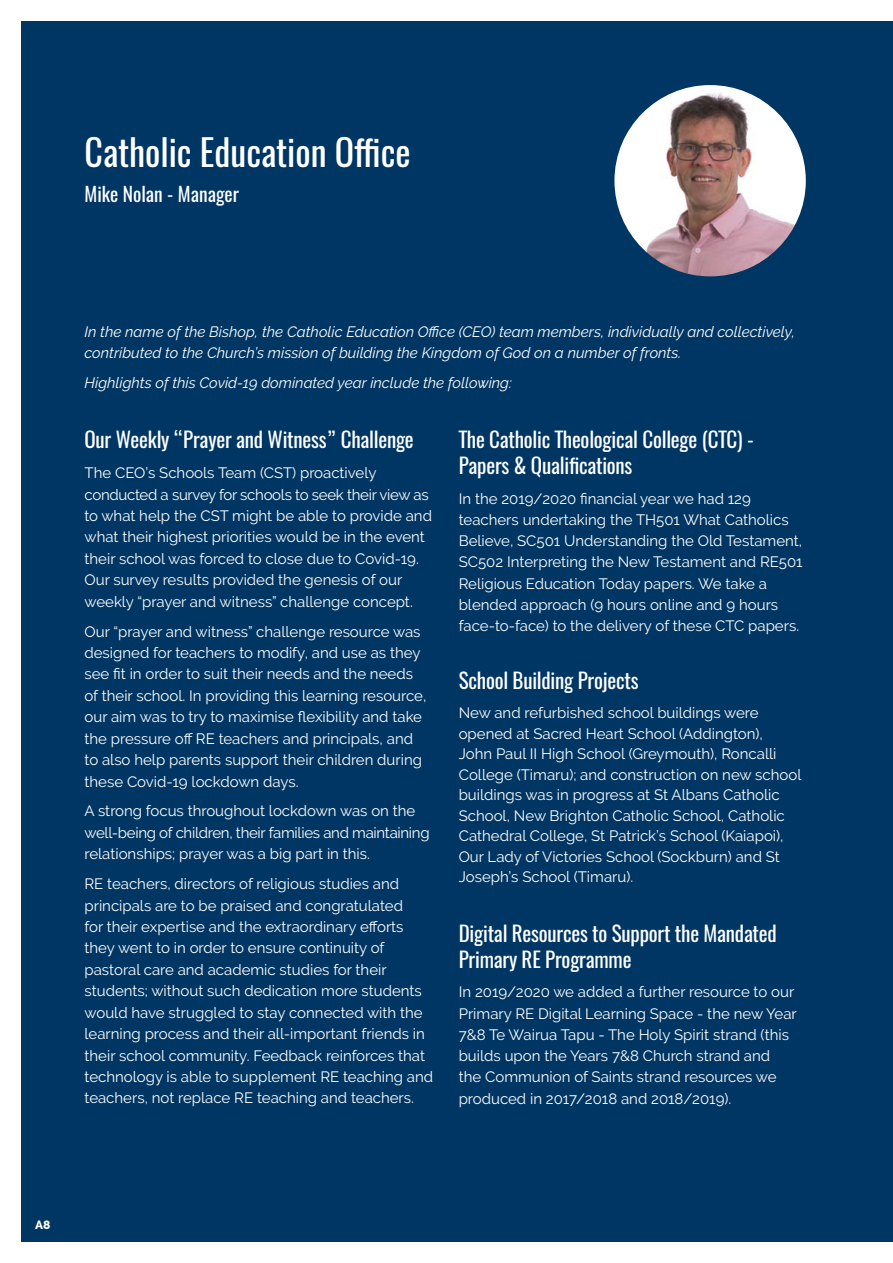
<style>
.page{position:relative;width:893px;height:1263px;background:#fff}
.page>*{position:absolute;margin:0;border:0;box-sizing:border-box;transform-origin:0 0}
.t1{font:36px "Oswald";color:#fff}
.t2{font:21px/25.8px "Oswald";letter-spacing:-.01em;color:#fff}
.t3{font:19.5px "Oswald";color:#fff}
.t4{font:15px/21.5px "Raleway";color:#fff}
.t5{font:italic 15px/21px "Raleway";color:#fff}
.t6{font:800 12px "Raleway";color:#fff}
</style>
<div class="page">
<div style="left:21px;top:21px;width:872px;height:1221px;background:#003663"></div>
<img style="left:614px;top:85px;width:192px;height:191px;border-radius:96px">
<h1 class="t1" style="left:85px;top:127px;width:328px">Catholic Education Office</h1>
<h3 class="t3" style="left:85px;top:181px;width:156px">Mike Nolan - Manager</h3>
<p class="t5" style="left:85px;top:321px;width:712px">In the name of the Bishop, the Catholic Education Office (CEO) team members, individually and collectively, contributed to the Church’s mission of building the Kingdom of God on a number of fronts.</p>
<p class="t5" style="left:85px;top:372px;width:429px">Highlights of this Covid-19 dominated year include the following:</p>
<h2 class="t2" style="left:85px;top:427px;width:331px">Our Weekly “Prayer and Witness” Challenge</h2>
<p class="t4" style="left:85px;top:462px;width:349px">The CEO’s Schools Team (CST) proactively conducted a survey for schools to seek their view as to what help the CST might be able to provide and what their highest priorities would be in the event their school was forced to close due to Covid-19.<br>Our survey results provided the genesis of our weekly “prayer and witness” challenge concept.</p>
<p class="t4" style="left:85px;top:620px;width:343px">Our “prayer and witness” challenge resource was designed for teachers to modify, and use as they see fit in order to suit their needs and the needs of their school. In providing this learning resource, our aim was to try to maximise flexibility and take the pressure off RE teachers and principals, and to also help parents support their children during these Covid-19 lockdown days.</p>
<p class="t4" style="left:85px;top:800px;width:347px">A strong focus throughout lockdown was on the well-being of children, their families and maintaining relationships; prayer was a big part in this.</p>
<p class="t4" style="left:85px;top:873px;width:350px">RE teachers, directors of religious studies and principals are to be praised and congratulated<br>for their expertise and the extraordinary efforts they went to in order to ensure continuity of pastoral care and academic studies for their students; without such dedication more students would have struggled to stay connected with the learning process and their all-important friends in their school community. Feedback reinforces that technology is able to supplement RE teaching and teachers, not replace RE teaching and teachers.</p>
<h2 class="t2" style="left:459px;top:427px;width:297px">The Catholic Theological College (CTC) -<br>Papers &amp; Qualifications</h2>
<p class="t4" style="left:459px;top:488px;width:345px">In the 2019/2020 financial year we had 129 teachers undertaking the TH501 What Catholics Believe, SC501 Understanding the Old Testament, SC502 Interpreting the New Testament and RE501<br>Religious Education Today papers. We take a blended approach (9 hours online and 9 hours face-to-face) to the delivery of these CTC papers.</p>
<h2 class="t2" style="left:459px;top:668px;width:181px">School Building Projects</h2>
<p class="t4" style="left:459px;top:703px;width:344px;line-height:20.4px">New and refurbished school buildings were opened at Sacred Heart School (Addington),<br>John Paul II High School (Greymouth), Roncalli College (Timaru); and construction on new school buildings was in progress at St Albans Catholic School, New Brighton Catholic School, Catholic Cathedral College, St Patrick’s School (Kaiapoi), Our Lady of Victories School (Sockburn) and St Joseph’s School (Timaru).</p>
<h2 class="t2" style="left:459px;top:920px;width:320px">Digital Resources to Support the Mandated<br>Primary RE Programme</h2>
<p class="t4" style="left:459px;top:981px;width:340px">In 2019/2020 we added a further resource to our Primary RE Digital Learning Space - the new Year 7&amp;8 Te Wairua Tapu - The Holy Spirit strand (this builds upon the Years 7&amp;8 Church strand and<br>the Communion of Saints strand resources we produced in 2017/2018 and 2018/2019).</p>
<p class="t6" style="left:35px;top:1218px;width:17px">A8</p>
</div>
